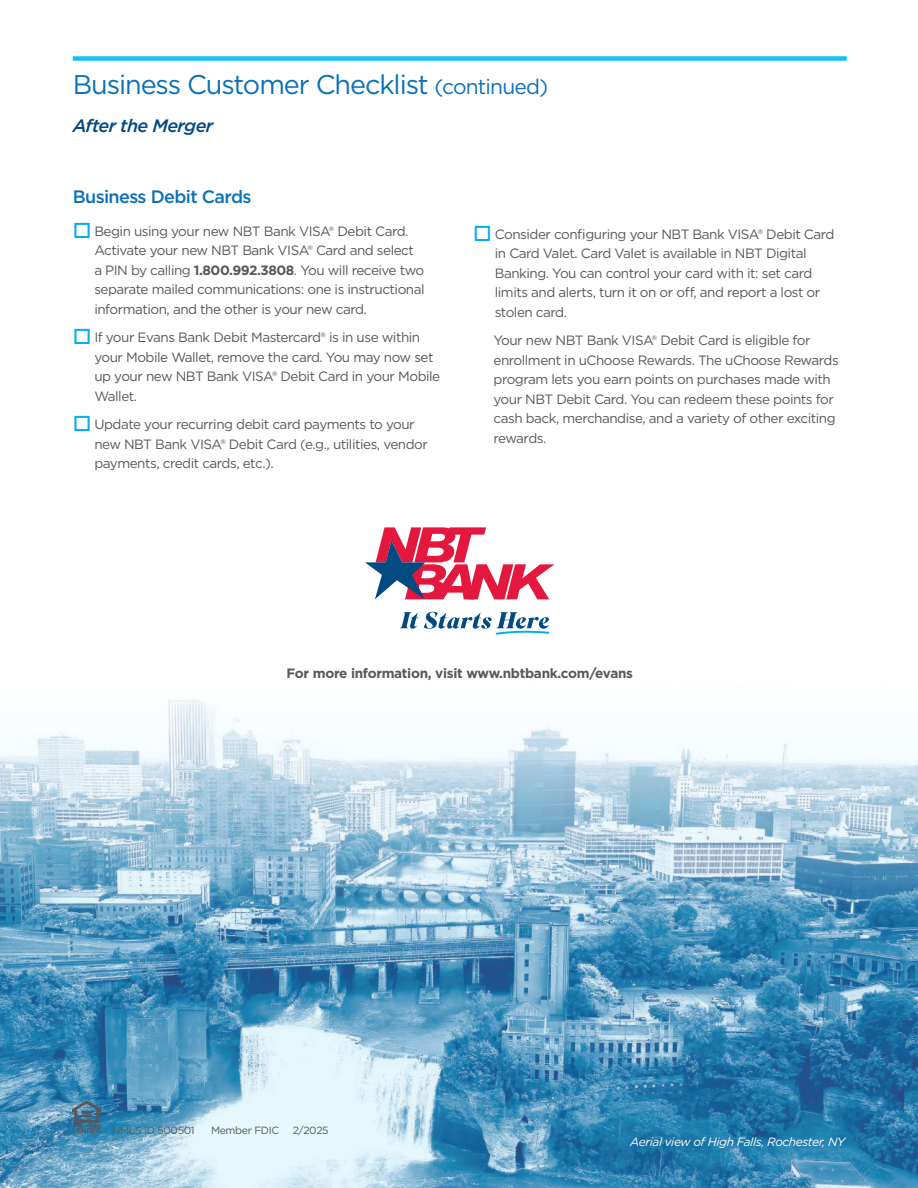
<style>
.page{position:relative;width:918px;height:1188px;background:#fff}
.page>*{position:absolute;margin:0;border:0;box-sizing:border-box;transform-origin:0 0}
.t1{font:27px "Gotham";letter-spacing:-.04em;color:#0970b9}
.t2{font:500 18px "Gotham";letter-spacing:-.035em;color:#0970b9}
.t3{font:italic 500 18px "Gotham";letter-spacing:-.035em;color:#014a82}
.t4{font:13.5px/19.5px "Gotham";letter-spacing:-.035em;color:#57585a}
.t5{font:700 13.5px "Gotham";letter-spacing:-.02em;color:#57585a}
.t6{font:italic 12px "Gotham";letter-spacing:-.035em;color:#fff}
.t7{font:10.5px "Gotham";letter-spacing:-.035em;color:#57585a}
.s1{font-size:21px}
.s2{color:#00aeef}
.s3{font-weight:700}
.s4{font-style:normal;font-size:13.5px;color:#231f20}
</style>
<div class="page">
<svg style="left:0;top:915px;width:918px;height:273px;background:#5e9dc2"></svg>
<svg style="left:0;top:699px;width:918px;height:216px"></svg>
<div style="left:621px;top:1128px;width:234px;height:30px;background:#014a82;opacity:.75"></div>
<svg style="left:365px;top:527px;width:189px;height:72px"></svg>
<svg style="left:400px;top:612px;width:150px;height:23px"></svg>
<div style="left:73px;top:56px;width:774px;height:5px;background:#15c0f2"></div>
<svg style="left:72px;top:1100px;width:29px;height:33px"></svg>
<h1 class="t1" style="left:73px;top:67px;width:477px">Business Customer Checklist <span class="s1">(continued)</span></h1>
<h2 class="t3" style="left:73px;top:114px;width:142px">After the Merger</h2>
<h2 class="t2" style="left:73px;top:185px;width:180px">Business Debit Cards</h2>
<p class="t4" style="left:94px;top:221px;width:332px;text-indent:-22px"><span class="s2">□</span> Begin using your new NBT Bank VISA® Debit Card.<br>Activate your new NBT Bank VISA® Card and select a PIN by calling <span class="s3">1.800.992.3808</span>. You will receive two separate mailed communications: one is instructional information, and the other is your new card.</p>
<p class="t4" style="left:94px;top:327px;width:347px;text-indent:-22px"><span class="s2">□</span> If your Evans Bank Debit Mastercard® is in use within your Mobile Wallet, remove the card. You may now set up your new NBT Bank VISA® Debit Card in your Mobile Wallet.</p>
<p class="t4" style="left:94px;top:414px;width:335px;text-indent:-22px"><span class="s2">□</span> Update your recurring debit card payments to your new NBT Bank VISA® Debit Card (e.g., utilities, vendor payments, credit cards, etc.).</p>
<p class="t4" style="left:495px;top:224px;width:341px;text-indent:-22px"><span class="s2">□</span> Consider configuring your NBT Bank VISA® Debit Card in Card Valet. Card Valet is available in NBT Digital Banking. You can control your card with it: set card limits and alerts, turn it on or off, and report a lost or stolen card.</p>
<p class="t4" style="left:494px;top:330px;width:347px">Your new NBT Bank VISA® Debit Card is eligible for enrollment in uChoose Rewards. The uChoose Rewards program lets you earn points on purchases made with your NBT Debit Card. You can redeem these points for cash back, merchandise, and a variety of other exciting rewards.</p>
<p class="t5" style="left:287px;top:664px;width:348px">For more information, visit www.nbtbank.com/evans</p>
<p class="t7" style="left:112px;top:1123px;width:84px">NMLS ID 500501</p>
<p class="t7" style="left:211px;top:1123px;width:70px">Member FDIC</p>
<p class="t7" style="left:293px;top:1123px;width:37px">2/2025</p>
<p class="t6" style="left:630px;top:1134px;width:217px">Aerial view of High Falls, Rochester, NY<span class="s4">3</span></p>
</div>
